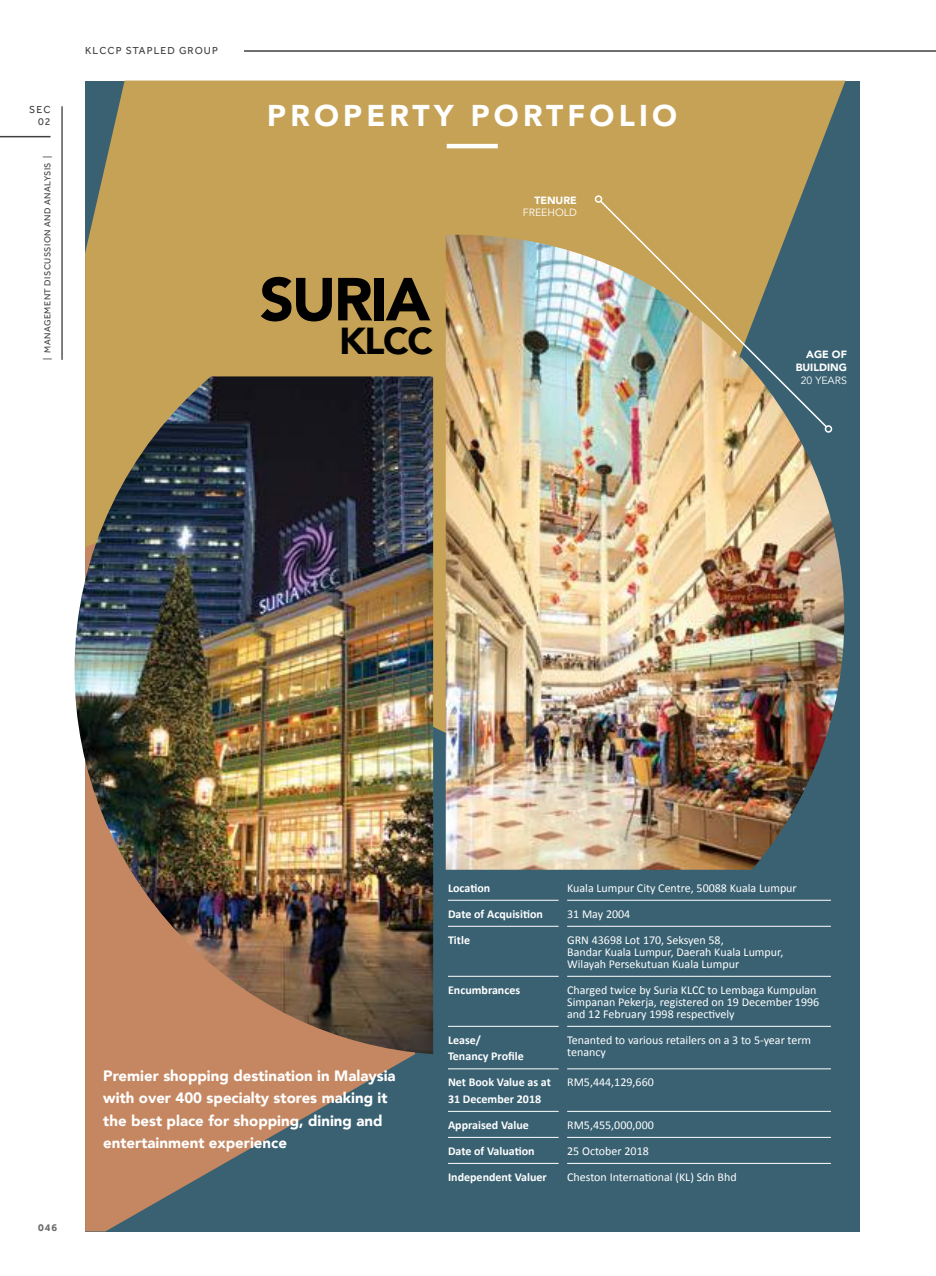
<style>
.page{position:relative;width:936px;height:1276px;background:#fff}
.page>*{position:absolute;margin:0;border:0;box-sizing:border-box;transform-origin:0 0}
.t1{font:900 60px "Avenir";letter-spacing:-.04em;color:#000}
.t2{font:900 37.5px "Avenir";color:#000}
.t3{font:900 30px "Avenir";letter-spacing:.14em;color:#fff}
.t4{font:900 15px/22.5px "Avenir";color:#fff}
.t5{font:12px/12px "Calibri";color:#fff}
.t6{font:700 12px/16.5px "Calibri";color:#fff}
.t7{font:10.5px/12.6px "Effra";letter-spacing:.1em;color:#404042;text-align:right}
.t8{font:900 10.5px/12.6px "Avenir";color:#fff;text-align:right}
.t9{font:10.5px "Avenir";color:#fff}
.t10{font:700 10.5px "Effra";color:#696a6c}
.t11{font:9px "Effra";letter-spacing:.05em;color:#404042}
</style>
<div class="page">
<hr style="left:244px;top:50px;width:691px;height:2px;background:#404042">
<hr style="left:62px;top:106px;width:1px;height:254px;background:#000">
<hr style="left:0;top:136px;width:51px;height:1px;background:#404042">
<div style="left:85px;top:81px;width:774px;height:1150px;background:#396172"></div>
<div style="left:85px;top:81px;width:760px;height:713px;background:#c6a256"></div>
<svg style="left:85px;top:1054px;width:330px;height:177px;fill:#c58761"></svg>
<hr style="left:446px;top:144px;width:51px;height:4px;background:#fff">
<img style="left:445px;top:235px;width:399px;height:634px">
<img style="left:75px;top:376px;width:358px;height:678px">
<img style="left:598px;top:199px;width:230px;height:230px">
<div style="left:594px;top:195px;width:8px;height:8px;border:2px solid #fff;border-radius:50%"></div>
<div style="left:824px;top:425px;width:8px;height:8px;border:2px solid #fff;border-radius:50%"></div>
<hr style="left:448px;top:900px;width:110px;height:1px;background:#fff">
<hr style="left:567px;top:900px;width:263px;height:1px;background:#fff">
<hr style="left:448px;top:926px;width:110px;height:1px;background:#fff">
<hr style="left:567px;top:926px;width:263px;height:1px;background:#fff">
<hr style="left:448px;top:976px;width:110px;height:1px;background:#fff">
<hr style="left:567px;top:976px;width:263px;height:1px;background:#fff">
<hr style="left:448px;top:1026px;width:110px;height:1px;background:#fff">
<hr style="left:567px;top:1026px;width:263px;height:1px;background:#fff">
<hr style="left:448px;top:1068px;width:110px;height:1px;background:#fff">
<hr style="left:567px;top:1068px;width:263px;height:1px;background:#fff">
<hr style="left:448px;top:1111px;width:110px;height:1px;background:#fff">
<hr style="left:567px;top:1111px;width:263px;height:1px;background:#fff">
<hr style="left:448px;top:1137px;width:110px;height:1px;background:#fff">
<hr style="left:567px;top:1137px;width:263px;height:1px;background:#fff">
<hr style="left:448px;top:1163px;width:110px;height:1px;background:#fff">
<hr style="left:567px;top:1163px;width:263px;height:1px;background:#fff">
<p class="t7" style="left:29px;top:103px;width:23px">SEC<br>02</p>
<p class="t11" style="left:42px;top:359px;width:205px;rotate:-90deg">| MANAGEMENT DISCUSSION AND ANALYSIS |</p>
<p class="t7" style="left:85px;top:44px;width:134px">KLCCP STAPLED GROUP</p>
<h3 class="t3" style="left:267px;top:90px;width:411px">PROPERTY PORTFOLIO</h3>
<h1 class="t1" style="left:260px;top:248px;width:172px">SURIA</h1>
<h2 class="t2" style="left:339px;top:308px;width:96px">KLCC</h2>
<p class="t8" style="left:534px;top:193px;width:44px">TENURE</p>
<p class="t9" style="left:523px;top:206px;width:55px">FREEHOLD</p>
<p class="t8" style="left:795px;top:348px;width:53px">AGE OF<br>BUILDING</p>
<p class="t9" style="left:800px;top:374px;width:48px">20 YEARS</p>
<p class="t10" style="left:38px;top:1220px;width:21px">046</p>
<p class="t4" style="left:103px;top:1064px;width:294px">Premier shopping destination in Malaysia with over 400 specialty stores making it the best place for shopping, dining and entertainment experience</p>
<p class="t6" style="left:448px;top:879px;width:44px">Location</p>
<p class="t5" style="left:567px;top:882px;width:231px">Kuala Lumpur City Centre, 50088 Kuala Lumpur</p>
<p class="t6" style="left:448px;top:905px;width:96px">Date of Acquisition</p>
<p class="t5" style="left:567px;top:908px;width:65px">31 May 2004</p>
<p class="t6" style="left:448px;top:931px;width:24px">Title</p>
<p class="t5" style="left:567px;top:934px;width:218px">GRN 43698 Lot 170, Seksyen 58,<br>Bandar Kuala Lumpur, Daerah Kuala Lumpur,<br>Wilayah Persekutuan Kuala Lumpur</p>
<p class="t6" style="left:448px;top:981px;width:74px">Encumbrances</p>
<p class="t5" style="left:567px;top:984px;width:254px">Charged twice by Suria KLCC to Lembaga Kumpulan<br>Simpanan Pekerja, registered on 19 December 1996 and 12 February 1998 respectively</p>
<p class="t6" style="left:448px;top:1031px;width:77px">Lease/<br>Tenancy Profile</p>
<p class="t5" style="left:567px;top:1034px;width:245px">Tenanted to various retailers on a 3 to 5-year term tenancy</p>
<p class="t6" style="left:448px;top:1074px;width:104px">Net Book Value as at<br>31 December 2018</p>
<p class="t5" style="left:567px;top:1076px;width:88px">RM5,444,129,660</p>
<p class="t6" style="left:448px;top:1116px;width:82px">Appraised Value</p>
<p class="t5" style="left:567px;top:1119px;width:88px">RM5,455,000,000</p>
<p class="t6" style="left:448px;top:1142px;width:88px">Date of Valuation</p>
<p class="t5" style="left:567px;top:1145px;width:83px">25 October 2018</p>
<p class="t6" style="left:448px;top:1168px;width:100px">Independent Valuer</p>
<p class="t5" style="left:567px;top:1171px;width:171px">Cheston International (KL) Sdn Bhd</p>
</div>
